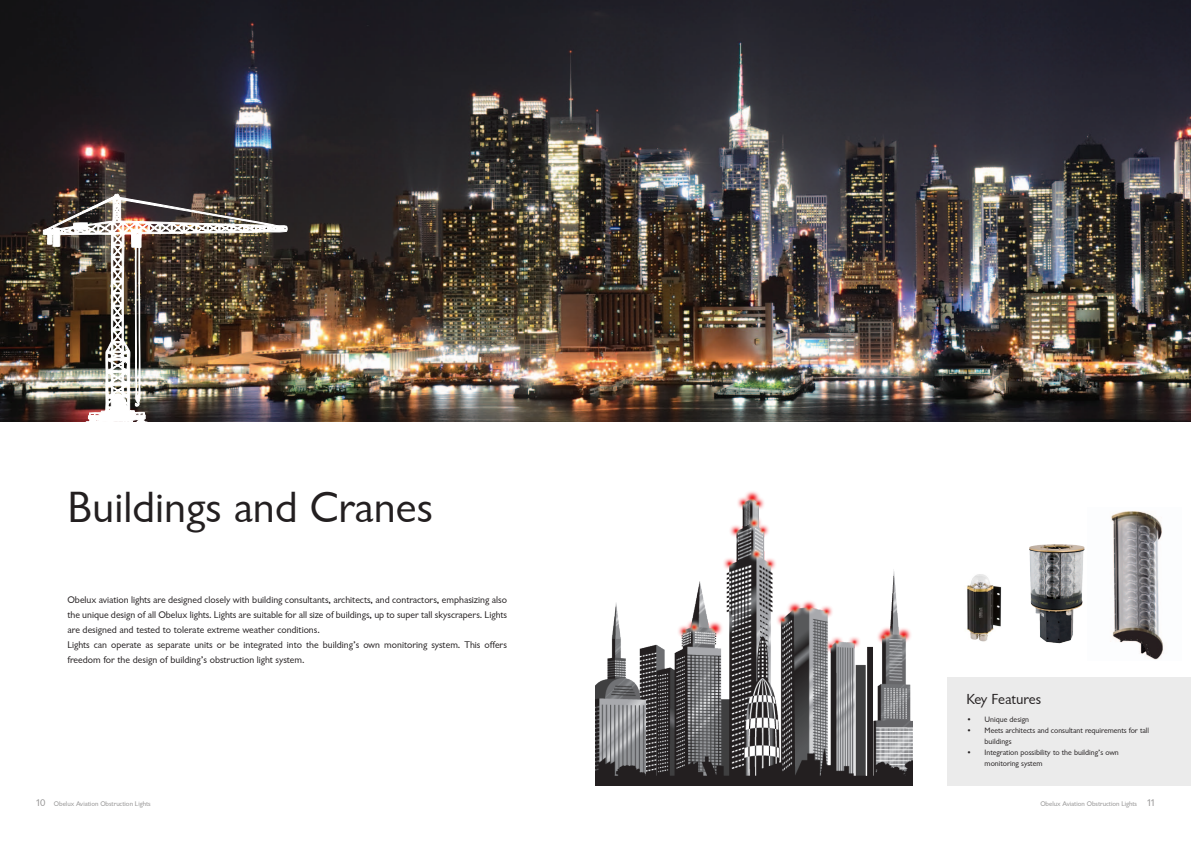
<style>
.page{position:relative;width:1191px;height:842px;background:#fff}
.page>*{position:absolute;margin:0;border:0;box-sizing:border-box;transform-origin:0 0}
.Tuoteotsikko{font:45px "Garrison Sans";color:#231f20}
.Tuoteotsikko-2{font:15px "Garrison Sans";color:#231f20}
.Tuoteotsikko-3{font:10px/15px "Garrison Sans";color:#231f20;text-align:justify}
.Tuoteotsikko-4{font:8px/11px "Garrison Sans";color:#231f20}
.t1{font:7px "Garrison Sans";color:#939292}
.s1{font-size:10px}
</style>
<div class="page">
<div style="left:947px;top:677px;width:244px;height:108px;background:#ebebeb"></div>
<img style="left:0;top:0;width:1191px;height:421px">
<img style="left:1111px;top:511px;width:52px;height:149px">
<img style="left:967px;top:574px;width:35px;height:68px">
<img style="left:1029px;top:544px;width:56px;height:100px">
<img style="left:595px;top:491px;width:317px;height:294px">
<img style="left:43px;top:194px;width:244px;height:228px">
<p class="Tuoteotsikko" style="left:67px;top:483px;width:366px">Buildings and Cranes</p>
<p class="Tuoteotsikko-3" style="left:67px;top:592px;width:441px">Obelux aviation lights are designed closely with building consultants, architects, and contractors, emphasizing also the unique design of all Obelux lights. Lights are suitable for all size of buildings, up to super tall skyscrapers. Lights are designed and tested to tolerate extreme weather conditions.</p>
<p class="Tuoteotsikko-3" style="left:67px;top:637px;width:441px">Lights can operate as separate units or be integrated into the building’s own monitoring system. This offers freedom for the design of building’s obstruction light system.</p>
<p class="Tuoteotsikko-2" style="left:966px;top:691px;width:76px">Key Features</p>
<p class="Tuoteotsikko-4" style="left:966px;top:714px;width:64px">• Unique design</p>
<p class="Tuoteotsikko-4" style="left:984px;top:725px;width:166px;text-indent:-18px">• Meets architects and consultant requirements for tall buildings</p>
<p class="Tuoteotsikko-4" style="left:984px;top:747px;width:136px;text-indent:-18px">• Integration possibility to the building’s own monitoring system</p>
<p class="t1" style="left:36px;top:800px;width:116px"><span class="s1">10</span> Obelux Aviation Obstruction Lights</p>
<p class="t1" style="left:1040px;top:800px;width:116px">Obelux Aviation Obstruction Lights <span class="s1">11</span></p>
</div>
